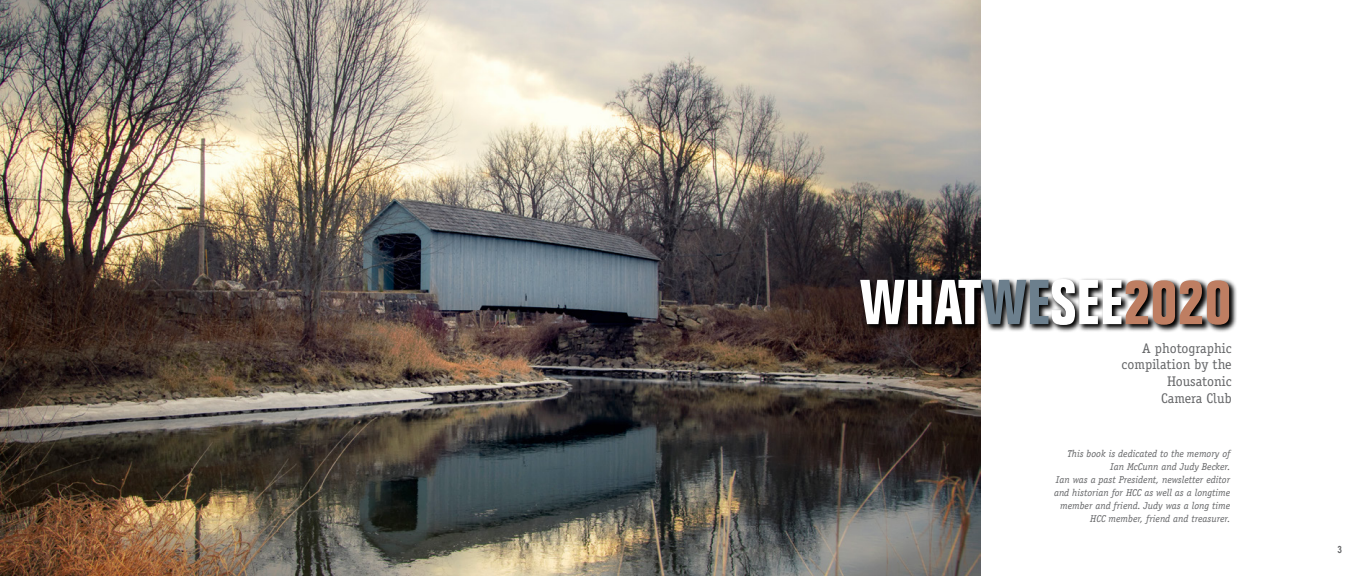
<style>
.page{position:relative;width:1368px;height:576px;background:#fff}
.page>*{position:absolute;margin:0;border:0;box-sizing:border-box;transform-origin:0 0}
.t1{font:700 condensed 62px "Folio";letter-spacing:.01em;color:#fff}
.t2{font:14px/16.8px "Officina Serif";color:#636466;text-align:right}
.t3{font:italic 10px/13px "Officina Serif";color:#636466;text-align:right}
.t4{font:700 10px "Arial Narrow";color:#636466}
.s1{color:#6c7f8d}
.s2{color:#be7e62}
</style>
<div class="page">
<img style="left:0;top:0;width:980px;height:576px">
<svg style="left:858px;top:278px;width:379px;height:55px;background:#4e4c4c"></svg>
<h1 class="t1" style="left:860px;top:268px;width:373px">WHAT<span class="s1">WE</span>SEE<span class="s2">2020</span></h1>
<h2 class="t2" style="left:1122px;top:339px;width:112px">A photographic compilation by the<br>Housatonic<br>Camera Club</h2>
<p class="t3" style="left:1054px;top:447px;width:178px">This book is dedicated to the memory of Ian McCunn and Judy Becker.<br>Ian was a past President, newsletter editor and historian for HCC as well as a longtime member and friend. Judy was a long time HCC member, friend and treasurer.</p>
<p class="t4" style="left:1338px;top:542px;width:6px">3</p>
</div>
